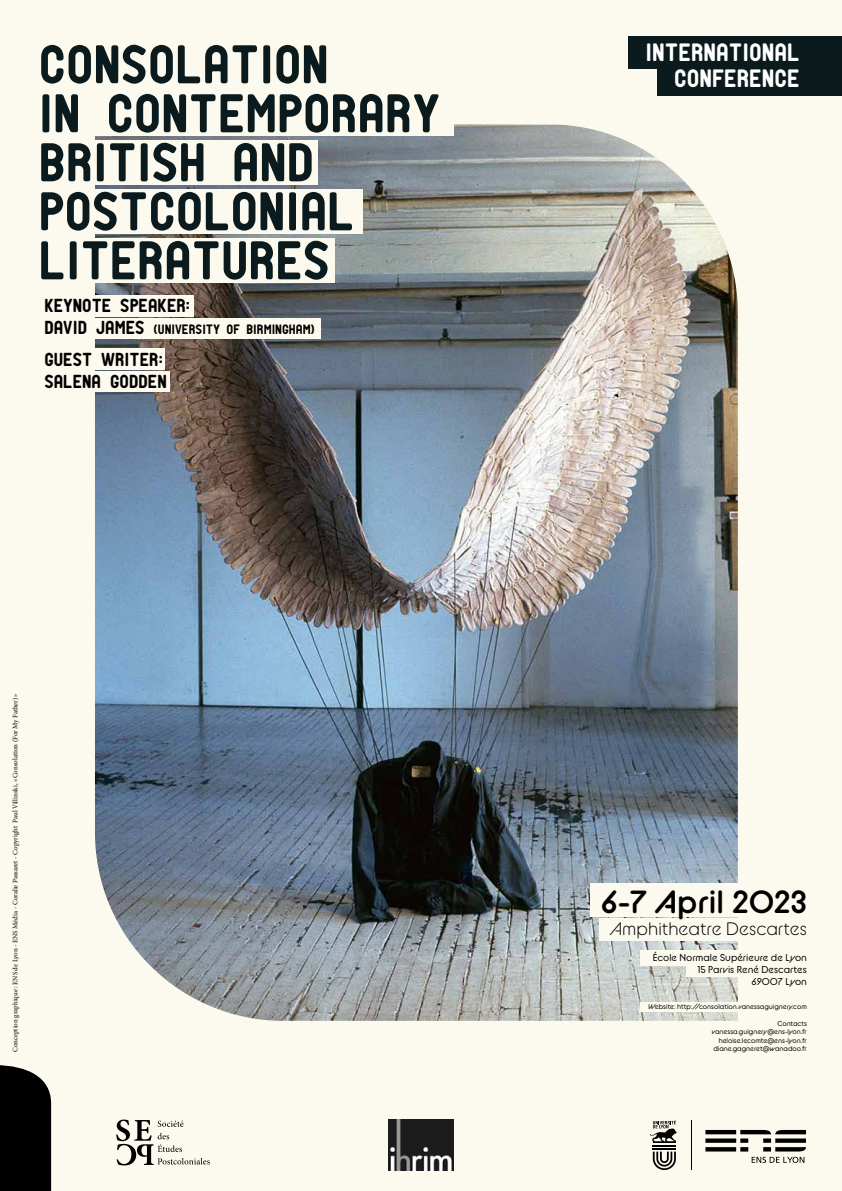
<style>
.page{position:relative;width:842px;height:1191px;background:#fcfaee}
.page>*{position:absolute;margin:0;border:0;box-sizing:border-box;transform-origin:0 0}
.t1{font:52px/49px "PTF NORDIC Round";color:#0b1a1d}
.t2{font:700 32px "BC Alphapipe TSB";color:#000}
.t3{font:24px/26px "PTF NORDIC Round";color:#fff;text-align:right}
.t4{font:18px/21.6px "PTF NORDIC Round";color:#000}
.t5{font:18px "BC Alphapipe L";color:#000}
.t6{font:13px "PTF NORDIC Round";color:#000}
.t7{font:10px/12px "BC Alphapipe RB";color:#000;text-align:right}
.t8{font:7px/8.4px "BC Alphapipe RB";color:#000;text-align:right}
.t9{font:7px "Minion Pro";color:#000}
.s1{font-size:18px}
</style>
<div class="page">
<img style="left:95px;top:124px;width:643px;height:896px">
<div style="left:12px;top:140px;width:306px;height:45px;background:#fcfaee"></div>
<div style="left:9px;top:189px;width:354px;height:44px;background:#fcfaee"></div>
<div style="left:9px;top:238px;width:326px;height:45px;background:#fcfaee"></div>
<div style="left:24px;top:91px;width:429px;height:45px;background:#fcfaee"></div>
<div style="left:45px;top:319px;width:276px;height:20px;background:#fcfaee"></div>
<div style="left:32px;top:372px;width:138px;height:20px;background:#fcfaee"></div>
<div style="left:39px;top:295px;width:155px;height:22px;background:#fcfaee"></div>
<div style="left:32px;top:348px;width:133px;height:22px;background:#fcfaee"></div>
<div style="left:641px;top:1002px;width:201px;height:9px;background:#fcfaee"></div>
<div style="left:686px;top:961px;width:156px;height:16px;background:#fcfaee"></div>
<div style="left:641px;top:950px;width:201px;height:15px;background:#fcfaee"></div>
<div style="left:600px;top:918px;width:225px;height:22px;background:#fcfaee"></div>
<div style="left:590px;top:882px;width:235px;height:34px;background:#fcfaee"></div>
<div style="left:658px;top:63px;width:184px;height:32px;background:#0b1a1d"></div>
<div style="left:628px;top:36px;width:214px;height:32px;background:#0b1a1d"></div>
<div style="left:0;top:1065px;width:51px;height:126px;background:#000"></div>
<img style="left:389px;top:1119px;width:64px;height:51px">
<svg style="left:650px;top:1120px;width:27px;height:50px"></svg>
<hr style="left:691px;top:1120px;width:1px;height:50px;background:#000">
<svg style="left:705px;top:1130px;width:101px;height:33px"></svg>
<svg style="left:116px;top:1119px;width:94px;height:46px"></svg>
<h1 class="t1" style="left:39px;top:42px;width:402px">CONSOLATION<br>IN CONTEMPORARY<br>BRITISH AND<br>POSTCOLONIAL<br>LITERATURES</h1>
<h3 class="t4" style="left:44px;top:296px;width:147px">KEYNOTE SPEAKER:</h3>
<h3 class="t6" style="left:44px;top:324px;width:272px"><span class="s1">DAVID JAMES</span> (UNIVERSITY OF BIRMINGHAM)</h3>
<h3 class="t4" style="left:44px;top:349px;width:124px">GUEST WRITER:<br>SALENA GODDEN</h3>
<p class="t9" style="left:11px;top:1052px;width:360px;rotate:-90deg">Conception graphique : ENS de Lyon - ENS Média - Coralie Passaret - Copyright Paul Villinski, «Consolation (For My Father) »</p>
<h3 class="t3" style="left:646px;top:40px;width:156px">INTERNATIONAL<br>CONFERENCE</h3>
<h2 class="t2" style="left:601px;top:881px;width:208px">6-7 April 2023</h2>
<h3 class="t5" style="left:610px;top:917px;width:199px">Amphitheatre Descartes</h3>
<h3 class="t7" style="left:653px;top:951px;width:156px">École Normale Supérieure de Lyon<br>15 Parvis René Descartes<br>69007 Lyon</h3>
<p class="t8" style="left:648px;top:1002px;width:160px">Website: http://consolation.vanessaguignery.com</p>
<p class="t8" style="left:712px;top:1019px;width:97px">Contacts vanessa.guignery@ens-lyon.fr heloise.lecomte@ens-lyon.fr diane.gagneret@wanadoo.fr</p>
</div>
